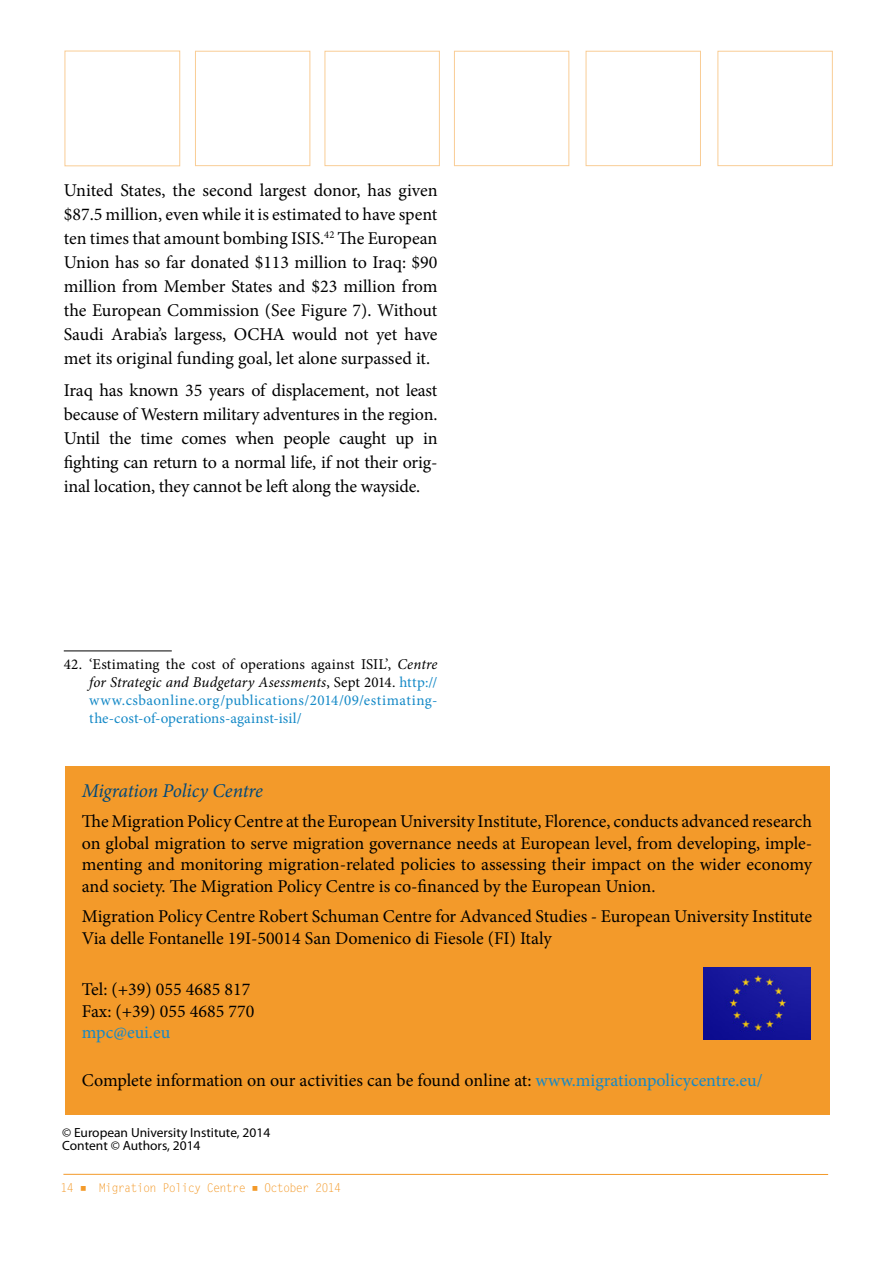
<style>
.page{position:relative;width:893px;height:1263px;background:#fff}
.page>*{position:absolute;margin:0;border:0;box-sizing:border-box;transform-origin:0 0}
.Box_Titile{font:italic 19.5px "Minion Pro";letter-spacing:-.01em;color:#00497c}
.box_body{font:18px/21.6px "Minion Pro";color:#000;text-align:justify}
.Footnote_text{font:18px/24px "Minion Pro";color:#000;text-align:justify}
.body_text{font:18px/24px "Minion Pro";letter-spacing:-.005em;color:#000;text-align:justify}
.body_text-2{font:18px "Minion Pro";color:#1489c7}
.Footnote_text-2{font:15px/18px "Minion Pro";letter-spacing:.015em;color:#1489c7;text-align:justify}
.credit{font:13.35px "Myriad Pro";color:#000}
.credit-2{font:13.2px "Myriad Pro";color:#000}
.t1{font:12px "Letter Gothic Std";letter-spacing:-.07em;color:#f39a2a}
.s1{color:#000}
.s2{font-style:italic;color:#000}
.s3{color:#1489c7}
.s4{font-size:13.2px}
</style>
<div class="page">
<hr style="left:63px;top:1174px;width:765px;height:1px;background:#f39a2a">
<div style="left:65px;top:766px;width:764px;height:348px;background:#f39a2a"></div>
<img style="left:704px;top:967px;width:106px;height:73px">
<hr style="left:64px;top:651px;width:108px;height:1px;background:#000">
<p class="Footnote_text" style="left:64px;top:178px;width:375px">United States, the second largest donor, has given $87.5 million, even while it is estimated to have spent ten times that amount bombing ISIS.<sup>42</sup> The European Union has so far donated $113 million to Iraq: $90 million from Member States and $23 million from the European Commission (See Figure 7). Without Saudi Arabia’s largess, OCHA would not yet have met its original funding goal, let alone surpassed it.</p>
<p class="body_text" style="left:64px;top:379px;width:375px">Iraq has known 35 years of displacement, not least because of Western military adventures in the region.<br>Until the time comes when people caught up in fighting can return to a normal life, if not their orig&shy;inal location, they cannot be left along the wayside.</p>
<p class="Footnote_text-2" style="left:89px;top:655px;width:350px;text-indent:-26px"><span class="s1">42. ‘Estimating the cost of operations against ISIL’,</span> <span class="s2">Centre for Strategic and Budgetary Asessments</span><span class="s1">, Sept 2014.</span> http:// www.csbaonline.org/publications/2014/09/estimating&shy;the-cost-of-operations-against-isil/</p>
<p class="Box_Titile" style="left:82px;top:777px;width:183px">Migration Policy Centre</p>
<p class="box_body" style="left:82px;top:810px;width:732px">The Migration Policy Centre at the European University Institute, Florence, conducts advanced research on global migration to serve migration governance needs at European level, from developing, imple&shy;menting and monitoring migration-related policies to assessing their impact on the wider economy and society. The Migration Policy Centre is co-financed by the European Union.</p>
<p class="box_body" style="left:82px;top:905px;width:732px">Migration Policy Centre Robert Schuman Centre for Advanced Studies - European University Institute<br>Via delle Fontanelle 19I-50014 San Domenico di Fiesole (FI) Italy</p>
<p class="box_body" style="left:82px;top:979px;width:170px">Tel: (+39) 055 4685 817</p>
<p class="box_body" style="left:82px;top:1000px;width:174px">Fax: (+39) 055 4685 770</p>
<p class="body_text-2" style="left:82px;top:1020px;width:90px">mpc@eui.eu</p>
<p class="body_text" style="left:82px;top:1068px;width:682px">Complete information on our activities can be found online at: <span class="s3">www.migrationpolicycentre.eu/</span></p>
<p class="credit-2" style="left:62px;top:1124px;width:210px">© European University Institute, 2014</p>
<p class="credit" style="left:62px;top:1137px;width:140px">Content <span class="s4">©</span> Authors, 2014</p>
<p class="t1" style="left:61px;top:1180px;width:282px">14 ■ Migration Policy Centre ■ October 2014</p>
</div>
